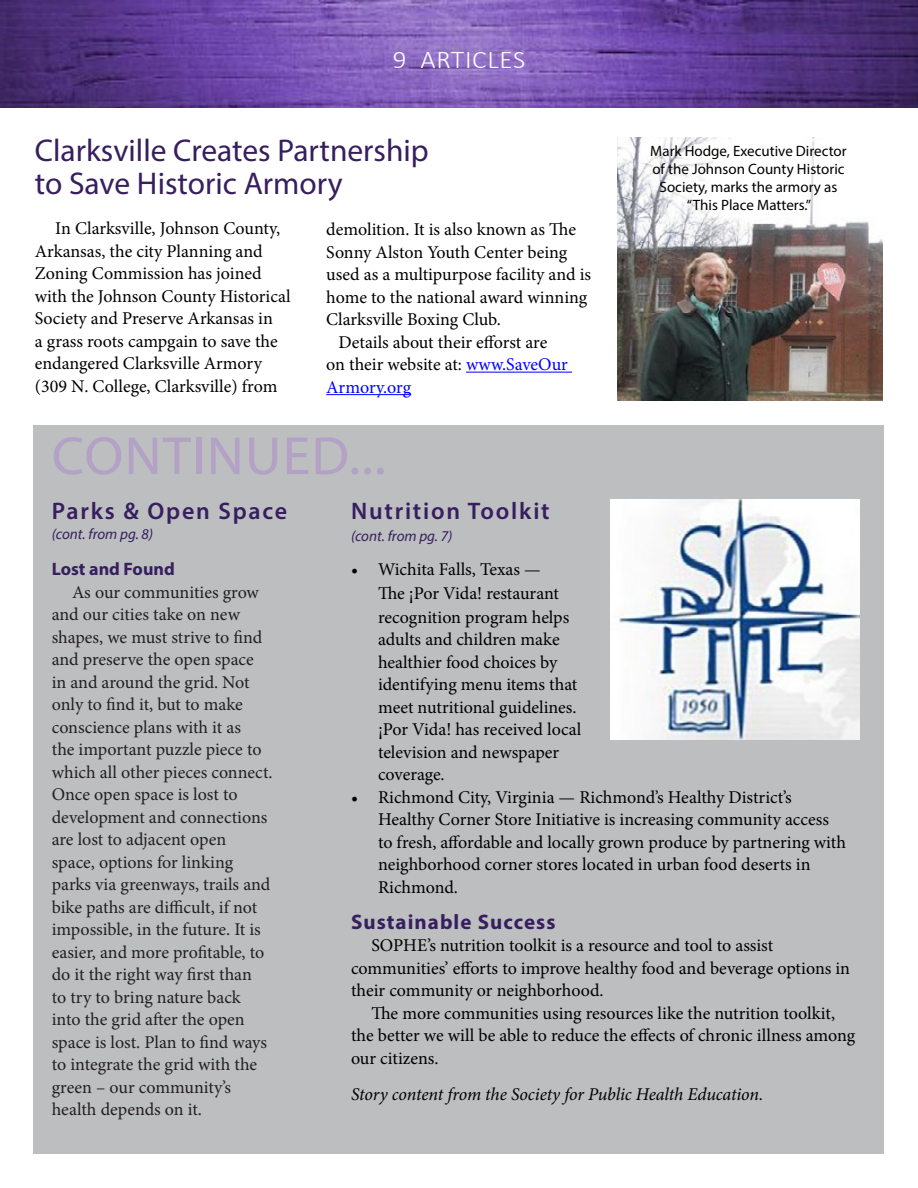
<style>
.page{position:relative;width:918px;height:1188px;background:#fff}
.page>*{position:absolute;margin:0;border:0;box-sizing:border-box;transform-origin:0 0}
.t1{font:54px "Myriad Web Pro";letter-spacing:.025em;color:#b4a2c6}
.t2{font:31.5px/33px "Myriad Pro";color:#371e5f}
.t3{font:300 25.65px "Calibri";letter-spacing:.025em;color:#fff;scale:1.05 1}
.t4{font:600 24px "Myriad Pro";letter-spacing:.075em;color:#371e5f}
.t5{font:700 21px "Myriad Pro";letter-spacing:.05em;color:#371e5f}
.t6{font:18px/22.5px "Minion Pro";color:#000}
.t7{font:18px/22.5px "Minion Pro";color:#231f20}
.t8{font:italic 18px "Minion Pro";letter-spacing:-.01em;color:#000}
.t9{font:700 18px "Myriad Pro";color:#371e5f}
.t10{font:18px "Minion Pro";letter-spacing:-.005em;color:#00f}
.t11{font:15px/18px "Myriad Pro";color:#000;text-align:center}
.t12{font:italic 15px "Myriad Pro";color:#371e5f}
.s1{color:#00f}
</style>
<div class="page">
<img style="left:0;top:0;width:918px;height:108px">
<div style="left:34px;top:426px;width:850px;height:728px;background:#bcbec0"></div>
<hr style="left:466px;top:372px;width:106px;height:1px;background:#00f">
<hr style="left:326px;top:394px;width:85px;height:1px;background:#00f">
<img style="left:617px;top:138px;width:266px;height:263px">
<img style="left:610px;top:499px;width:249px;height:241px">
<h3 class="t3" style="left:393px;top:43px;width:128px">9 ARTICLES</h3>
<h2 class="t2" style="left:35px;top:134px;width:395px">Clarksville Creates Partnership to Save Historic Armory</h2>
<p class="t6" style="left:35px;top:217px;width:257px;text-indent:20px">In Clarksville, Johnson County,<br>Arkansas, the city Planning and<br>Zoning Commission has joined with the Johnson County Historical<br>Society and Preserve Arkansas in<br>a grass roots campgain to save the endangered Clarksville Armory (309 N. College, Clarksville) from</p>
<p class="t6" style="left:326px;top:218px;width:251px">demolition. It is also known as The</p>
<p class="t6" style="left:326px;top:241px;width:243px">Sonny Alston Youth Center being</p>
<p class="t6" style="left:326px;top:263px;width:266px">used as a multipurpose facility and is</p>
<p class="t6" style="left:326px;top:286px;width:263px">home to the national award winning</p>
<p class="t6" style="left:326px;top:308px;width:176px">Clarksville Boxing Club.</p>
<p class="t6" style="left:339px;top:331px;width:210px">Details about their efforst are</p>
<p class="t6" style="left:326px;top:353px;width:243px">on their website at: <span class="s1">www.SaveOur</span></p>
<p class="t10" style="left:326px;top:375px;width:86px">Armory.org</p>
<h1 class="t1" style="left:52px;top:427px;width:335px">CONTINUED...</h1>
<h3 class="t4" style="left:52px;top:496px;width:237px">Parks &amp; Open Space</h3>
<p class="t12" style="left:52px;top:524px;width:103px">(cont. from pg. 8)</p>
<h3 class="t4" style="left:351px;top:496px;width:200px">Nutrition Toolkit</h3>
<p class="t12" style="left:351px;top:526px;width:103px">(cont. from pg. 7)</p>
<p class="t11" style="left:650px;top:142px;width:198px">Mark Hodge, Executive Director of the Johnson County Historic<br>Society, marks the armory as “This Place Matters.”</p>
<p class="t9" style="left:52px;top:557px;width:125px">Lost and Found</p>
<p class="t7" style="left:52px;top:581px;width:222px;text-indent:20px">As our communities grow and our cities take on new shapes, we must strive to find and preserve the open space in and around the grid. Not only to find it, but to make conscience plans with it as<br>the important puzzle piece to which all other pieces connect.<br>Once open space is lost to development and connections are lost to adjacent open space, options for linking parks via greenways, trails and bike paths are difficult, if not impossible, in the future. It is easier, and more profitable, to do it the right way first than<br>to try to bring nature back into the grid after the open space is lost. Plan to find ways to integrate the grid with the green – our community’s health depends on it.</p>
<p class="t6" style="left:378px;top:558px;width:205px;text-indent:-27px">• Wichita Falls, Texas —<br>The ¡Por Vida! restaurant recognition program helps adults and children make healthier food choices by identifying menu items that meet nutritional guidelines. ¡Por Vida! has received local television and newspaper coverage.</p>
<p class="t6" style="left:378px;top:786px;width:470px;text-indent:-27px">• Richmond City, Virginia — Richmond’s Healthy District’s Healthy Corner Store Initiative is increasing community access to fresh, affordable and locally grown produce by partnering with neighborhood corner stores located in urban food deserts in Richmond.</p>
<p class="t5" style="left:351px;top:908px;width:206px">Sustainable Success</p>
<p class="t6" style="left:351px;top:934px;width:501px;text-indent:20px">SOPHE’s nutrition toolkit is a resource and tool to assist communities’ efforts to improve healthy food and beverage options in their community or neighborhood.</p>
<p class="t6" style="left:351px;top:1002px;width:506px;text-indent:20px">The more communities using resources like the nutrition toolkit, the better we will be able to reduce the effects of chronic illness among our citizens.</p>
<p class="t8" style="left:351px;top:1082px;width:414px">Story content from the Society for Public Health Education.</p>
</div>
